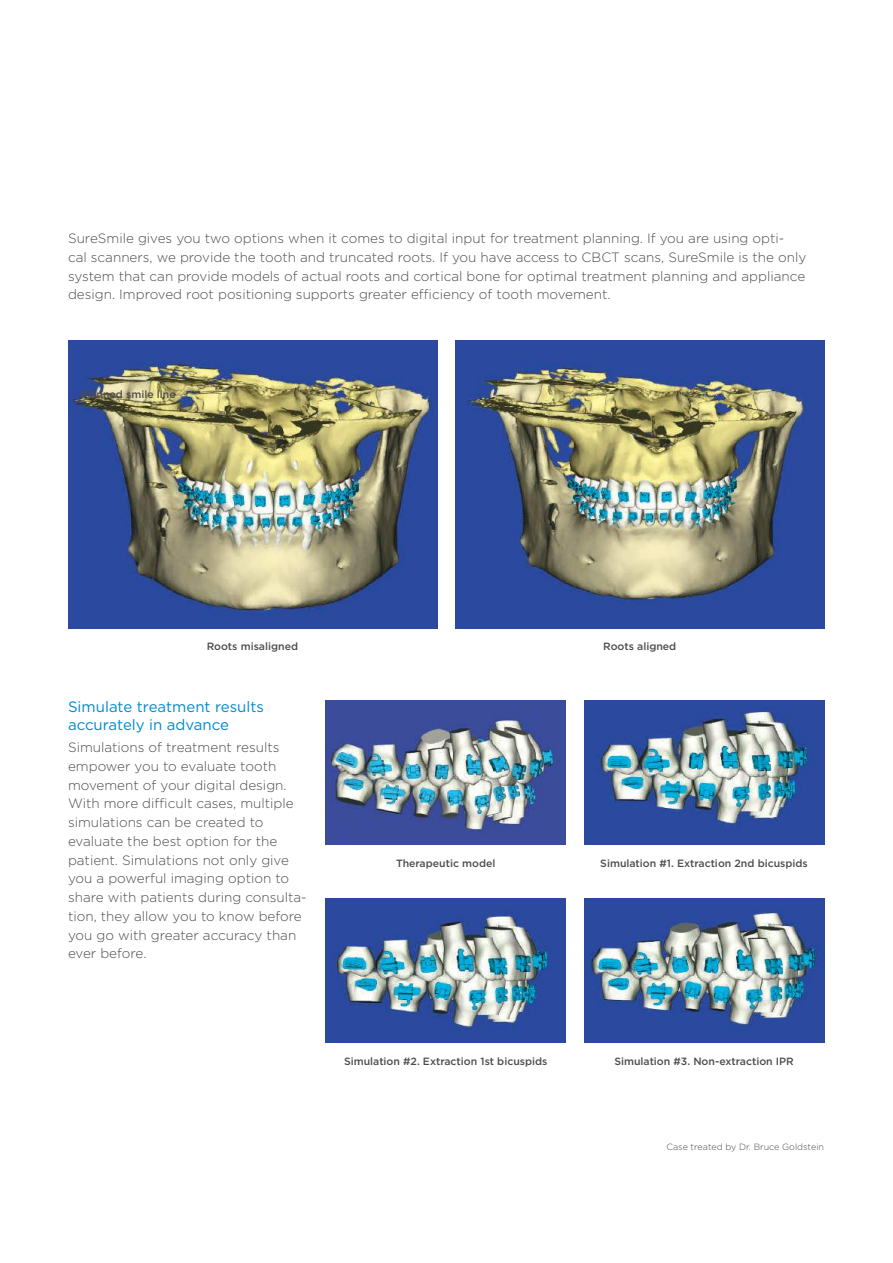
<style>
.page{position:relative;width:893px;height:1263px;background:#fff}
.page>*{position:absolute;margin:0;border:0;box-sizing:border-box;transform-origin:0 0}
.t1{font:15px/18px "Gotham";color:#0089cf}
.t2{font:300 13.5px/18.8px "Gotham";color:#4e4b4c}
.t3{font:500 10.5px "Gotham";color:#4e4b4c}
.t4{font:300 9px "Gotham";color:#4e4b4c}
</style>
<div class="page">
<img style="left:68px;top:340px;width:369px;height:288px">
<img style="left:455px;top:340px;width:369px;height:288px">
<img style="left:326px;top:700px;width:240px;height:144px">
<img style="left:584px;top:700px;width:240px;height:144px">
<img style="left:326px;top:898px;width:240px;height:144px">
<img style="left:584px;top:898px;width:240px;height:144px">
<p class="t2" style="left:68px;top:228px;width:740px">SureSmile gives you two options when it comes to digital input for treatment planning. If you are using opti&shy;cal scanners, we provide the tooth and truncated roots. If you have access to CBCT scans, SureSmile is the only system that can provide models of actual roots and cortical bone for optimal treatment planning and appliance design. Improved root positioning supports greater efficiency of tooth movement.</p>
<p class="t3" style="left:80px;top:388px;width:97px">Planned smile line</p>
<p class="t3" style="left:207px;top:640px;width:93px">Roots misaligned</p>
<p class="t3" style="left:603px;top:640px;width:75px">Roots aligned</p>
<p class="t1" style="left:68px;top:698px;width:197px">Simulate treatment results accurately in advance</p>
<p class="t2" style="left:68px;top:737px;width:240px">Simulations of treatment results empower you to evaluate tooth movement of your digital design.<br>With more difficult cases, multiple simulations can be created to evaluate the best option for the patient. Simulations not only give you a powerful imaging option to share with patients during consulta&shy;tion, they allow you to know before you go with greater accuracy than ever before.</p>
<p class="t3" style="left:396px;top:856px;width:101px">Therapeutic model</p>
<p class="t3" style="left:344px;top:1054px;width:205px">Simulation #2. Extraction 1st bicuspids</p>
<p class="t3" style="left:600px;top:856px;width:209px">Simulation #1. Extraction 2nd bicuspids</p>
<p class="t3" style="left:614px;top:1054px;width:181px">Simulation #3. Non-extraction IPR</p>
<p class="t4" style="left:666px;top:1141px;width:159px">Case treated by Dr. Bruce Goldstein</p>
</div>
